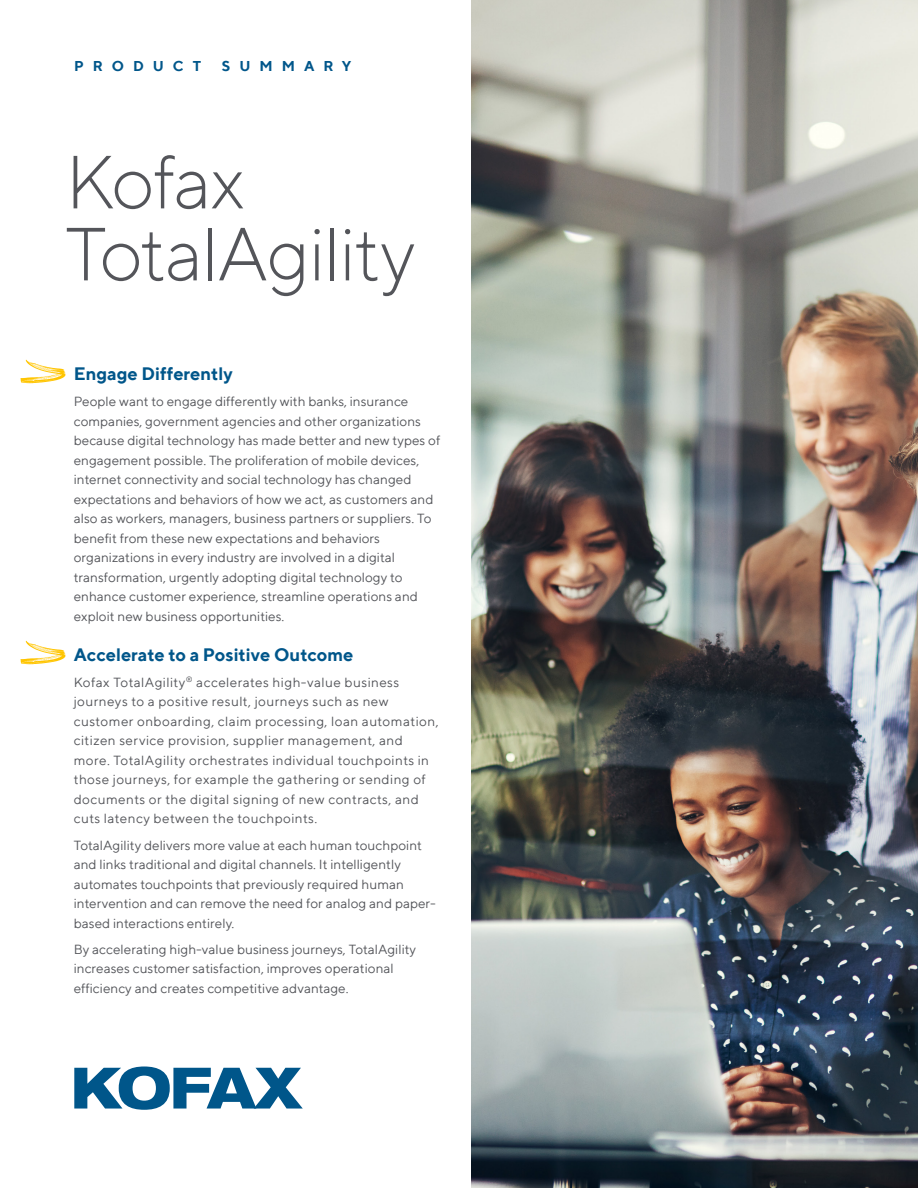
<style>
.page{position:relative;width:918px;height:1188px;background:#fff}
.page>*{position:absolute;margin:0;border:0;box-sizing:border-box;transform-origin:0 0}
.t1{font:300 75px/72px "TT Norms";letter-spacing:-.02em;color:#54555a}
.t2{font:700 18px "TT Norms";color:#00568a}
.document_label{font:700 14.25px "TT Norms";letter-spacing:.63em;color:#00568a}
.body_copy{font:13.5px/19.5px "TT Norms";color:#54555a}
.body_copy-2{font:13.5px/19.5px "TT Norms";letter-spacing:.03em;color:#54555a}
</style>
<div class="page">
<img style="left:472px;top:0;width:446px;height:1188px">
<svg style="left:74px;top:1066px;width:229px;height:44px"></svg>
<svg style="left:20px;top:360px;width:46px;height:23px"></svg>
<svg style="left:20px;top:641px;width:46px;height:23px"></svg>
<p class="document_label" style="left:74px;top:57px;width:129px">PRODUCT</p>
<p class="document_label" style="left:222px;top:57px;width:131px">SUMMARY</p>
<p class="t1" style="left:65px;top:144px;width:352px">Kofax<br>TotalAgility</p>
<p class="t2" style="left:74px;top:362px;width:161px">Engage Differently</p>
<p class="body_copy" style="left:74px;top:392px;width:368px">People want to engage differently with banks, insurance companies, government agencies and other organizations because digital technology has made better and new types of engagement possible. The proliferation of mobile devices, internet connectivity and social technology has changed expectations and behaviors of how we act, as customers and also as workers, managers, business partners or suppliers. To benefit from these new expectations and behaviors organizations in every industry are involved in a digital transformation, urgently adopting digital technology to enhance customer experience, streamline operations and exploit new business opportunities.</p>
<p class="t2" style="left:74px;top:643px;width:281px">Accelerate to a Positive Outcome</p>
<p class="body_copy-2" style="left:74px;top:672px;width:366px">Kofax TotalAgility<sup>®</sup> accelerates high-value business journeys to a positive result, journeys such as new customer onboarding, claim processing, loan automation, citizen service provision, supplier management, and more. TotalAgility orchestrates individual touchpoints in those journeys, for example the gathering or sending of documents or the digital signing of new contracts, and cuts latency between the touchpoints.</p>
<p class="body_copy" style="left:74px;top:835px;width:364px">TotalAgility delivers more value at each human touchpoint and links traditional and digital channels. It intelligently automates touchpoints that previously required human intervention and can remove the need for analog and paper&shy;based interactions entirely.</p>
<p class="body_copy" style="left:74px;top:939px;width:344px">By accelerating high-value business journeys, TotalAgility increases customer satisfaction, improves operational efficiency and creates competitive advantage.</p>
</div>
